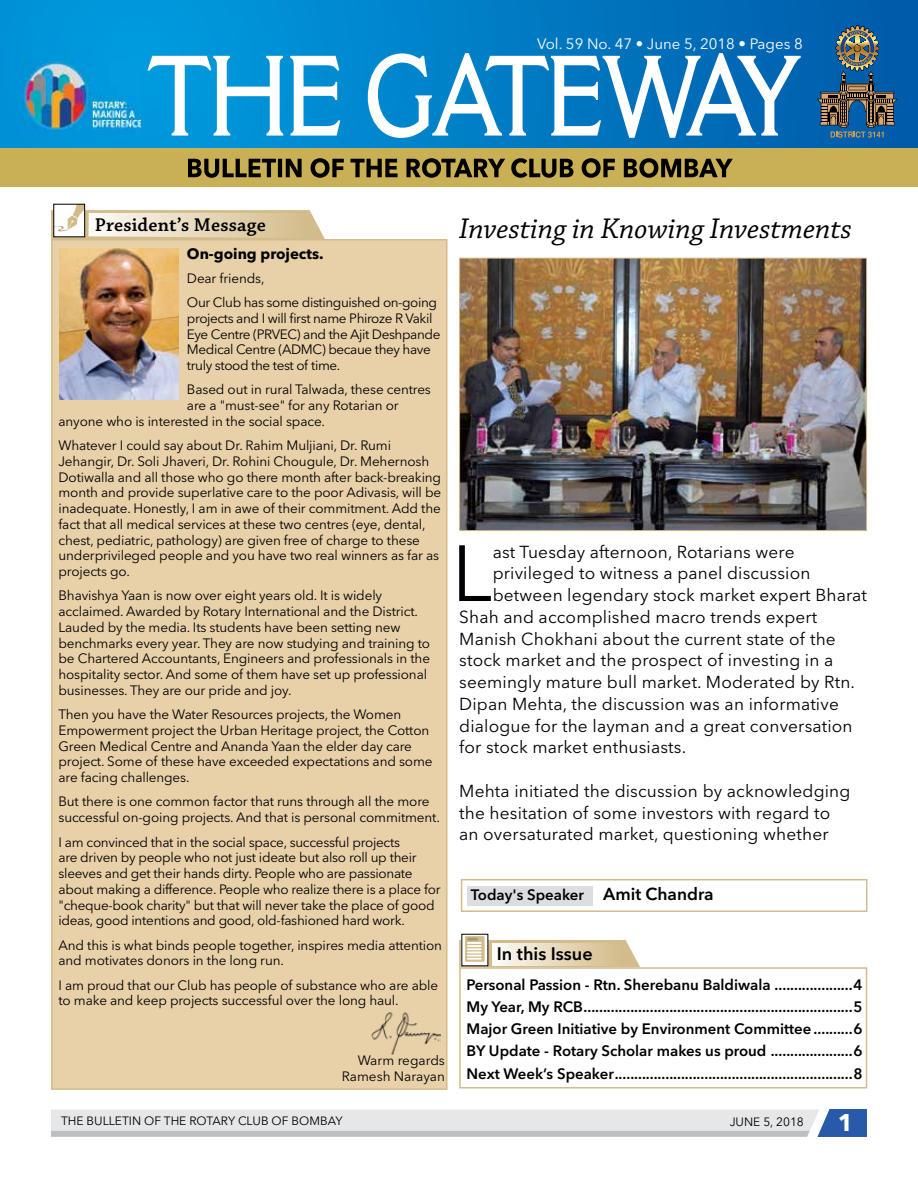
<style>
.page{position:relative;width:918px;height:1188px;background:#fff}
.page>*{position:absolute;margin:0;border:0;box-sizing:border-box;transform-origin:0 0}
.t1{font:78.75px "Avenir Next LT Pro";color:#000}
.t2{font:italic 30px "Chaparral Pro";color:#000}
.t3{font:700 24px "Avenir Next LT Pro";color:#fff}
.t4{font:600 19.5px "Chaparral Pro";letter-spacing:.01em;color:#000}
.t5{font:600 18px "Avenir Next LT Pro";color:#000}
.t6{font:17.25px/21.8px "Avenir Next LT Pro";letter-spacing:.01em;color:#000}
.t7{font:600 15px/22.2px "Avenir Next LT Pro";color:#000;text-align:justify}
.t8{font:15px "Avenir Next LT Pro";color:#fff}
.t9{font:700 15px "Avenir Next LT Pro";color:#000}
.t10{font:13.5px/15.8px "Avenir Next LT Pro";letter-spacing:-.01em;color:#000}
.t11{font:13.5px/15.8px "Avenir Next LT Pro";letter-spacing:-.03em;color:#000}
.t12{font:12px "Avenir Next LT Pro";color:#000}
.s1{font-size:17.25px}
</style>
<div class="page">
<svg style="left:51px;top:1109px;width:816px;height:28px;background:#d4d8dd"></svg>
<div style="left:51px;top:239px;width:397px;height:851px;background:#e8d0a9;border:2px solid #d3bc8b"></div>
<div style="left:459px;top:967px;width:408px;height:122px;border:2px solid #d3bc8b"></div>
<div style="left:465px;top:936px;width:20px;height:26px;background:#ccb686"></div>
<svg style="left:459px;top:938px;width:181px;height:29px"></svg>
<svg style="left:0;top:0;width:918px;height:148px;background:#007fc7"></svg>
<svg style="left:817px;top:25px;width:80px;height:113px;background:#39627f"></svg>
<svg style="left:148px;top:53px;width:653px;height:85px"></svg>
<div style="left:0;top:148px;width:918px;height:38px;background:#c9b055"></div>
<svg style="left:188px;top:158px;width:545px;height:20px"></svg>
<img style="left:23px;top:61px;width:118px;height:73px">
<svg style="left:51px;top:204px;width:274px;height:35px"></svg>
<div style="left:53px;top:204px;width:32px;height:33px;border:1px solid #000"></div>
<img style="left:461px;top:260px;width:404px;height:269px">
<div style="left:459px;top:258px;width:408px;height:273px;border:1px solid #d3bc8b"></div>
<div style="left:461px;top:879px;width:406px;height:33px;border:2px solid #d3bc8b"></div>
<div style="left:467px;top:886px;width:126px;height:19px;background:#dcddde"></div>
<img style="left:371px;top:1012px;width:69px;height:42px">
<img style="left:60px;top:249px;width:118px;height:151px">
<p class="t8" style="left:537px;top:35px;width:267px">Vol. 59 No. 47 • June 5, 2018 • Pages 8</p>
<h3 class="t4" style="left:95px;top:214px;width:173px">President’s Message</h3>
<p class="t9" style="left:187px;top:244px;width:138px">On-going projects.</p>
<p class="t11" style="left:187px;top:266px;width:252px;line-height:24.3px">Dear friends,<br>Our Club has some distinguished on-going</p>
<p class="t11" style="left:187px;top:310px;width:255px">projects and I will first name Phiroze R Vakil Eye Centre (PRVEC) and the Ajit Deshpande Medical Centre (ADMC) becaue they have truly stood the test of time.</p>
<p class="t10" style="left:187px;top:382px;width:245px">Based out in rural Talwada, these centres</p>
<p class="t10" style="left:187px;top:397px;width:213px">are a "must-see" for any Rotarian or</p>
<p class="t10" style="left:58px;top:413px;width:268px">anyone who is interested in the social space.</p>
<p class="t10" style="left:58px;top:438px;width:384px">Whatever I could say about Dr. Rahim Muljiani, Dr. Rumi Jehangir, Dr. Soli Jhaveri, Dr. Rohini Chougule, Dr. Mehernosh Dotiwalla and all those who go there month after back-breaking month and provide superlative care to the poor Adivasis, will be inadequate. Honestly, I am in awe of their commitment. Add the fact that all medical services at these two centres (eye, dental, chest, pediatric, pathology) are given free of charge to these underprivileged people and you have two real winners as far as projects go.</p>
<p class="t10" style="left:58px;top:588px;width:373px">Bhavishya Yaan is now over eight years old. It is widely acclaimed. Awarded by Rotary International and the District.<br>Lauded by the media. Its students have been setting new benchmarks every year. They are now studying and training to be Chartered Accountants, Engineers and professionals in the hospitality sector. And some of them have set up professional businesses. They are our pride and joy.</p>
<p class="t10" style="left:58px;top:707px;width:376px">Then you have the Water Resources projects, the Women Empowerment project the Urban Heritage project, the Cotton Green Medical Centre and Ananda Yaan the elder day care project. Some of these have exceeded expectations and some are facing challenges.</p>
<p class="t10" style="left:58px;top:794px;width:383px">But there is one common factor that runs through all the more successful on-going projects. And that is personal commitment.</p>
<p class="t10" style="left:58px;top:834px;width:384px">I am convinced that in the social space, successful projects<br>are driven by people who not just ideate but also roll up their sleeves and get their hands dirty. People who are passionate about making a difference. People who realize there is a place for "cheque-book charity" but that will never take the place of good ideas, good intentions and good, old-fashioned hard work.</p>
<p class="t10" style="left:58px;top:937px;width:385px">And this is what binds people together, inspires media attention and motivates donors in the long run.</p>
<p class="t10" style="left:58px;top:977px;width:381px">I am proud that our Club has people of substance who are able to make and keep projects successful over the long haul.</p>
<p class="t10" style="left:342px;top:1053px;width:105px;text-align:right">Warm regards<br>Ramesh Narayan</p>
<h2 class="t2" style="left:459px;top:212px;width:394px">Investing in Knowing Investments</h2>
<h1 class="t1" style="left:452px;top:527px;width:42px">L</h1>
<p class="t6" style="left:493px;top:541px;width:303px">ast Tuesday afternoon, Rotarians were</p>
<p class="t6" style="left:493px;top:562px;width:319px">privileged to witness a panel discussion</p>
<p class="t6" style="left:493px;top:584px;width:376px">between legendary stock market expert Bharat</p>
<p class="t6" style="left:459px;top:606px;width:359px">Shah and accomplished macro trends expert</p>
<p class="t6" style="left:459px;top:628px;width:378px">Manish Chokhani about the current state of the</p>
<p class="t6" style="left:459px;top:649px;width:376px">stock market and the prospect of investing in a</p>
<p class="t6" style="left:459px;top:671px;width:397px">seemingly mature bull market. Moderated by Rtn.</p>
<p class="t6" style="left:459px;top:693px;width:381px">Dipan Mehta, the discussion was an informative</p>
<p class="t6" style="left:459px;top:715px;width:395px">dialogue for the layman and a great conversation</p>
<p class="t6" style="left:459px;top:736px;width:229px">for stock market enthusiasts.</p>
<p class="t6" style="left:459px;top:780px;width:393px">Mehta initiated the discussion by acknowledging the hesitation of some investors with regard to an oversaturated market, questioning whether</p>
<p class="t7" style="left:471px;top:884px;width:244px">Today's Speaker <span class="s1">Amit Chandra</span></p>
<h3 class="t5" style="left:497px;top:943px;width:97px">In this Issue</h3>
<p class="t7" style="left:467px;top:973px;width:398px">Personal Passion - Rtn. Sherebanu Baldiwala ....................4<br>My Year, My RCB.....................................................................5<br>Major Green Initiative by Environment Committee ..........6<br>BY Update - Rotary Scholar makes us proud .....................6<br>Next Week’s Speaker.............................................................8</p>
<p class="t12" style="left:61px;top:1113px;width:283px">The Bulletin of the Rotary Club of Bombay</p>
<p class="t12" style="left:730px;top:1115px;width:15px">JUNE</p>
<p class="t12" style="left:763px;top:1115px;width:42px">5, 2018</p>
<h3 class="t3" style="left:838px;top:1108px;width:17px">1</h3>
</div>
